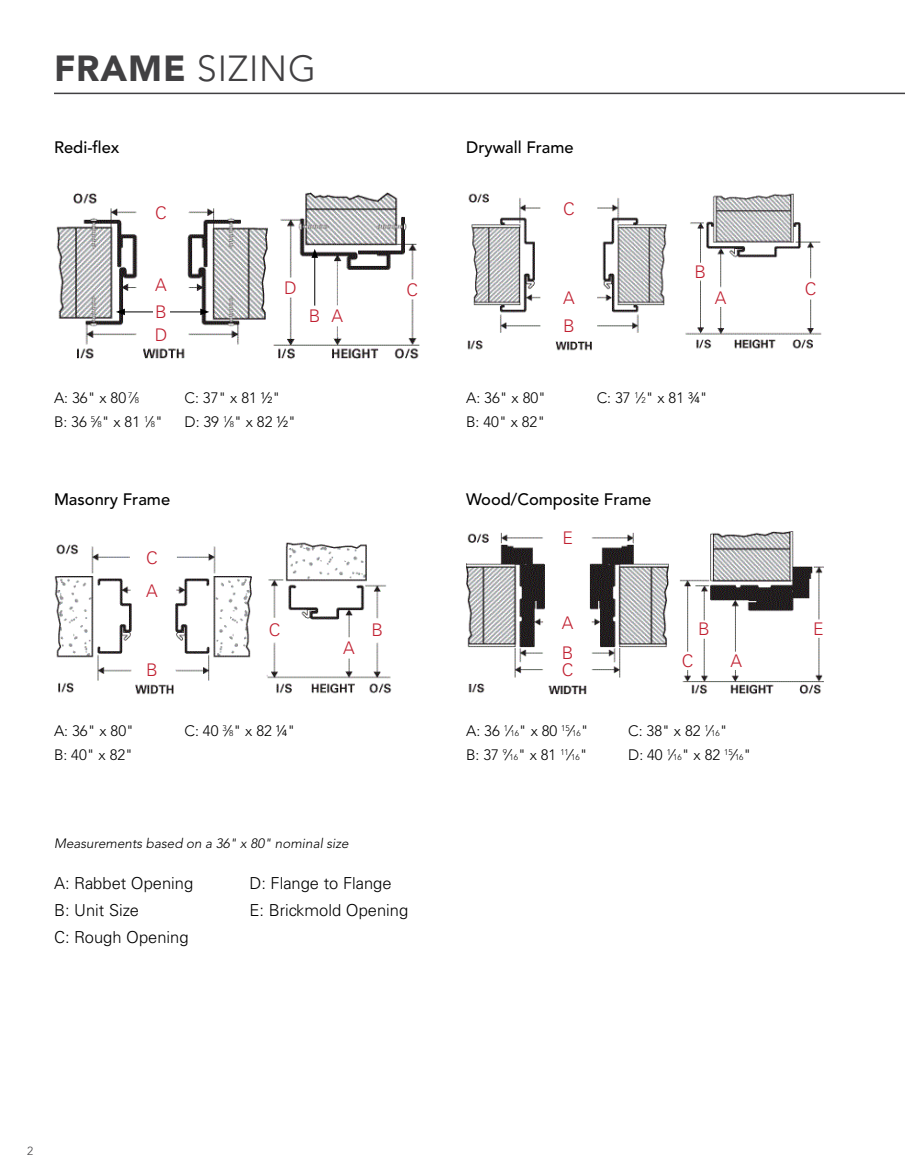
<style>
.page{position:relative;width:905px;height:1175px;background:#fff}
.page>*{position:absolute;margin:0;border:0;box-sizing:border-box;transform-origin:0 0}
.t1{font:300 36px "Avenir LT Std";letter-spacing:.025em;color:#414042}
.t2{font:300 17.4px "Univers LT Std";color:#c12031}
.t3{font:300 16.5px/27px "Univers LT Std";color:#000}
.t4{font:500 16.5px "Avenir LT Std";color:#000}
.t5{font:300 15px "Avenir LT Std";color:#000}
.t6{font:italic 300 13.5px "Avenir LT Std";color:#000}
.t7{font:300 11.7px "Avenir LT Std";color:#414042}
.s1{font-weight:900}
.s2{font-size:8.25px}
</style>
<div class="page">
<img style="left:467px;top:193px;width:355px;height:158px">
<img style="left:54px;top:542px;width:338px;height:153px">
<img style="left:466px;top:531px;width:357px;height:164px">
<img style="left:56px;top:192px;width:364px;height:167px">
<hr style="left:122px;top:312px;width:81px;height:1px;background:#000">
<svg style="left:116px;top:308px;width:9px;height:7px"></svg>
<svg style="left:200px;top:308px;width:9px;height:7px"></svg>
<hr style="left:314px;top:255px;width:1px;height:50px;background:#000">
<svg style="left:311px;top:249px;width:7px;height:9px"></svg>
<div style="left:153px;top:305px;width:16px;height:13px;background:#fff"></div>
<hr style="left:54px;top:93px;width:850px;height:1px;background:#414042">
<h1 class="t1" style="left:54px;top:48px;width:264px"><span class="s1">FRAME</span> SIZING</h1>
<p class="t4" style="left:54px;top:138px;width:67px">Redi-flex</p>
<p class="t4" style="left:466px;top:138px;width:109px">Drywall Frame</p>
<p class="t2" style="left:155px;top:202px;width:13px">C</p>
<p class="t2" style="left:563px;top:198px;width:13px">C</p>
<p class="t2" style="left:155px;top:274px;width:13px">A</p>
<p class="t2" style="left:155px;top:324px;width:14px">D</p>
<p class="t2" style="left:155px;top:301px;width:13px">B</p>
<p class="t2" style="left:284px;top:277px;width:14px">D</p>
<p class="t2" style="left:309px;top:305px;width:36px">B A</p>
<p class="t2" style="left:406px;top:279px;width:13px">C</p>
<p class="t2" style="left:694px;top:261px;width:13px">B</p>
<p class="t2" style="left:563px;top:287px;width:13px">A</p>
<p class="t2" style="left:715px;top:287px;width:13px">A</p>
<p class="t2" style="left:563px;top:315px;width:13px">B</p>
<p class="t5" style="left:54px;top:389px;width:87px">A: 36" x 80 <sup>7</sup>⁄<span class="s2">8</span></p>
<p class="t5" style="left:185px;top:389px;width:97px">C: 37" x 81 1/2"</p>
<p class="t5" style="left:54px;top:413px;width:110px">B: 36 <sup>5</sup>⁄<span class="s2">8</span>" x 81 <sup>1</sup>⁄<span class="s2">8</span>"</p>
<p class="t5" style="left:184px;top:413px;width:113px">D: 39 <sup>1</sup>⁄<span class="s2">8</span>" x 82 1/2"</p>
<p class="t5" style="left:466px;top:389px;width:81px">A: 36" x 80"</p>
<p class="t5" style="left:596px;top:389px;width:112px">C: 37 <sup>1</sup>⁄<span class="s2">2</span>" x 81 3/4"</p>
<p class="t5" style="left:466px;top:413px;width:81px">B: 40" x 82"</p>
<p class="t4" style="left:54px;top:489px;width:118px">Masonry Frame</p>
<p class="t4" style="left:466px;top:489px;width:187px">Wood/Composite Frame</p>
<p class="t2" style="left:146px;top:547px;width:13px">C</p>
<p class="t2" style="left:146px;top:580px;width:13px">A</p>
<p class="t2" style="left:146px;top:659px;width:13px">B</p>
<p class="t2" style="left:269px;top:619px;width:13px">C</p>
<p class="t5" style="left:54px;top:722px;width:81px">A: 36" x 80"</p>
<p class="t5" style="left:185px;top:722px;width:112px">C: 40 <sup>3</sup>⁄<span class="s2">8</span>" x 82 1/4"</p>
<p class="t5" style="left:54px;top:746px;width:81px">B: 40" x 82"</p>
<p class="t2" style="left:343px;top:637px;width:13px">A</p>
<p class="t2" style="left:371px;top:619px;width:13px">B</p>
<p class="t6" style="left:54px;top:835px;width:296px">Measurements based on a 36" x 80" nominal size</p>
<p class="t3" style="left:54px;top:870px;width:141px">A: Rabbet Opening<br>B: Unit Size<br>C: Rough Opening</p>
<p class="t3" style="left:249px;top:870px;width:160px">D: Flange to Flange<br>E: Brickmold Opening</p>
<p class="t2" style="left:562px;top:527px;width:12px">E</p>
<p class="t2" style="left:562px;top:612px;width:13px">A</p>
<p class="t2" style="left:562px;top:642px;width:13px">B</p>
<p class="t2" style="left:562px;top:659px;width:13px">C</p>
<p class="t2" style="left:698px;top:618px;width:13px">B</p>
<p class="t2" style="left:682px;top:650px;width:13px">C</p>
<p class="t2" style="left:730px;top:650px;width:13px">A</p>
<p class="t5" style="left:466px;top:722px;width:124px">A: 36 <sup>1</sup>⁄<span class="s2">16</span>" x 80 <sup>15</sup>⁄<span class="s2">16</span>"</p>
<p class="t5" style="left:628px;top:722px;width:101px">C: 38" x 82 <sup>1</sup>⁄<span class="s2">16</span>"</p>
<p class="t5" style="left:466px;top:746px;width:123px">B: 37 <sup>9</sup>⁄<span class="s2">16</span>" x 81 <sup>11</sup>⁄<span class="s2">16</span>"</p>
<p class="t5" style="left:628px;top:746px;width:125px">D: 40 <sup>1</sup>⁄<span class="s2">16</span>" x 82 <sup>15</sup>⁄<span class="s2">16</span>"</p>
<p class="t2" style="left:804px;top:279px;width:13px">C</p>
<p class="t2" style="left:813px;top:619px;width:12px">E</p>
<p class="t7" style="left:27px;top:1144px;width:8px">2</p>
</div>
